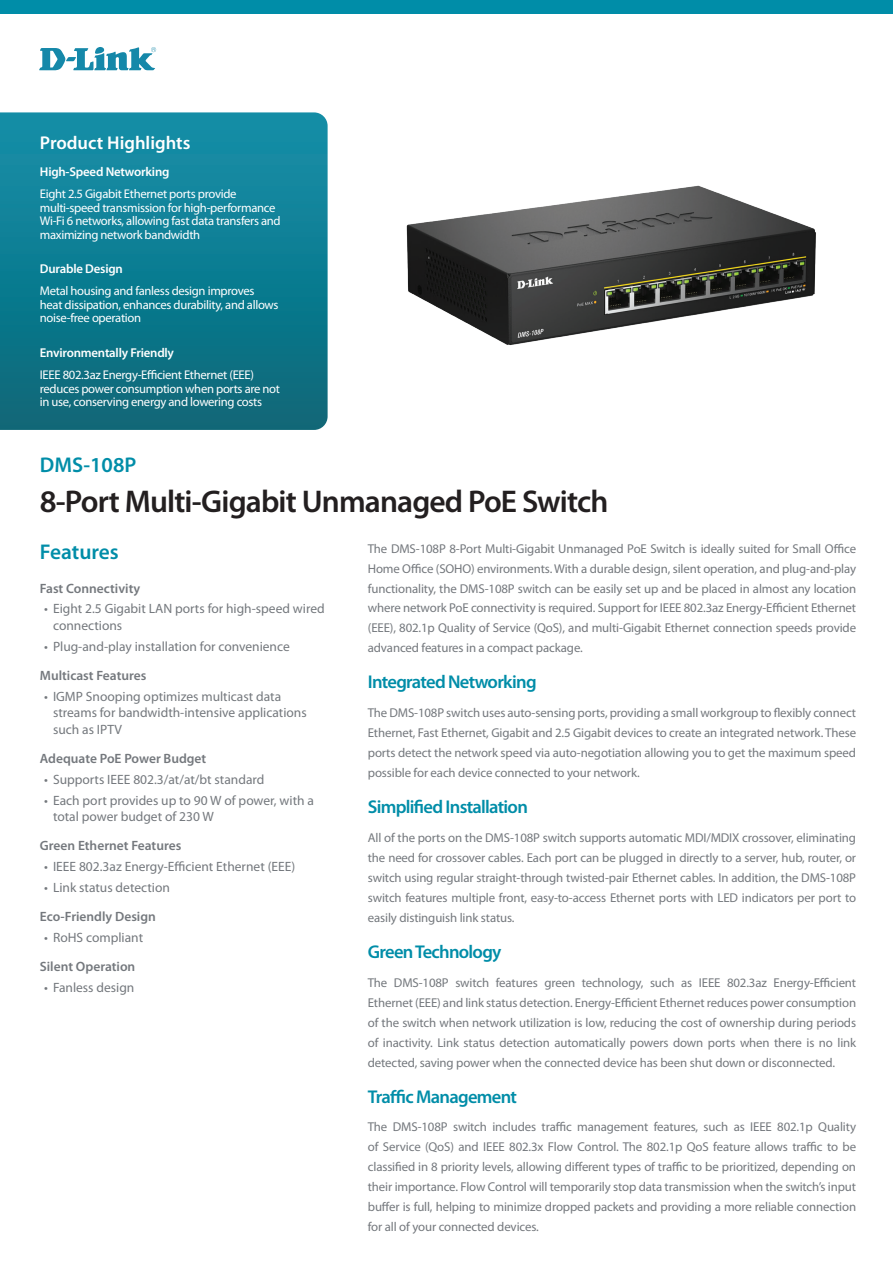
<style>
.page{position:relative;width:893px;height:1263px;background:#fff}
.page>*{position:absolute;margin:0;border:0;box-sizing:border-box;transform-origin:0 0}
.t1{font:600 31.5px "Myriad Pro";letter-spacing:-.025em;color:#231f20}
.t2{font:600 21.3px "Myriad Pro";color:#008da8}
.t3{font:600 18.6px "Myriad Pro";letter-spacing:-.04em;color:#008da8}
.t4{font:600 18.6px "Myriad Pro";color:#fff}
.t5{font:13.5px/16.5px "Myriad Pro";color:#74787d}
.t6{font:600 13.5px "Myriad Pro";color:#74787d}
.t7{font:12.9px/20px "Myriad Pro";letter-spacing:-.01em;color:#74787d;text-align:justify}
.t8{font:600 12.9px "Myriad Pro";letter-spacing:-.015em;color:#fff}
.t9{font:12.6px/13.5px "Myriad Pro";letter-spacing:-.025em;color:#fff}
</style>
<div class="page">
<div style="left:0;top:0;width:893px;height:14px;background:#008da8"></div>
<svg style="left:0;top:112px;width:328px;height:318px;background:#0f7c91"></svg>
<svg style="left:39px;top:47px;width:117px;height:23px"></svg>
<img style="left:406px;top:185px;width:410px;height:160px">
<h3 class="t4" style="left:40px;top:131px;width:152px">Product Highlights</h3>
<p class="t8" style="left:40px;top:163px;width:131px">High-Speed Networking</p>
<p class="t9" style="left:40px;top:187px;width:242px">Eight 2.5 Gigabit Ethernet ports provide multi-speed transmission for high-performance Wi-Fi 6 networks, allowing fast data transfers and maximizing network bandwidth</p>
<p class="t8" style="left:40px;top:260px;width:84px">Durable Design</p>
<p class="t9" style="left:40px;top:284px;width:240px">Metal housing and fanless design improves heat dissipation, enhances durability, and allows noise-free operation</p>
<p class="t8" style="left:40px;top:344px;width:136px">Environmentally Friendly</p>
<p class="t9" style="left:40px;top:368px;width:242px">IEEE 802.3az Energy-Efficient Ethernet (EEE) reduces power consumption when ports are not in use, conserving energy and lowering costs</p>
<h2 class="t2" style="left:40px;top:452px;width:98px">DMS-108P</h2>
<h1 class="t1" style="left:40px;top:481px;width:570px">8-Port Multi-Gigabit Unmanaged PoE Switch</h1>
<h2 class="t2" style="left:40px;top:538px;width:81px">Features</h2>
<p class="t6" style="left:40px;top:580px;width:102px">Fast Connectivity</p>
<p class="t5" style="left:53px;top:600px;width:273px;text-indent:-9px">• Eight 2.5 Gigabit LAN ports for high-speed wired connections</p>
<p class="t5" style="left:44px;top:638px;width:247px">• Plug-and-play installation for convenience</p>
<p class="t6" style="left:40px;top:667px;width:108px">Multicast Features</p>
<p class="t5" style="left:53px;top:688px;width:255px;text-indent:-9px">• IGMP Snooping optimizes multicast data streams for bandwidth-intensive applications such as IPTV</p>
<p class="t6" style="left:40px;top:750px;width:168px">Adequate PoE Power Budget</p>
<p class="t5" style="left:44px;top:771px;width:222px">• Supports IEEE 802.3/at/at/bt standard</p>
<p class="t5" style="left:53px;top:791px;width:262px;text-indent:-9px">• Each port provides up to 90 W of power, with a total power budget of 230 W</p>
<p class="t6" style="left:40px;top:837px;width:143px">Green Ethernet Features</p>
<p class="t5" style="left:44px;top:858px;width:253px">• IEEE 802.3az Energy-Efficient Ethernet (EEE)</p>
<p class="t5" style="left:44px;top:879px;width:127px">• Link status detection</p>
<p class="t6" style="left:40px;top:908px;width:117px">Eco-Friendly Design</p>
<p class="t5" style="left:44px;top:929px;width:101px">• RoHS compliant</p>
<p class="t6" style="left:40px;top:958px;width:97px">Silent Operation</p>
<p class="t5" style="left:44px;top:979px;width:92px">• Fanless design</p>
<p class="t7" style="left:368px;top:538px;width:490px">The DMS-108P 8-Port Multi-Gigabit Unmanaged PoE Switch is ideally suited for Small Office Home Office (SOHO) environments. With a durable design, silent operation, and plug-and-play functionality, the DMS-108P switch can be easily set up and be placed in almost any location where network PoE connectivity is required. Support for IEEE 802.3az Energy-Efficient Ethernet (EEE), 802.1p Quality of Service (QoS), and multi-Gigabit Ethernet connection speeds provide advanced features in a compact package.</p>
<h3 class="t3" style="left:368px;top:670px;width:170px">Integrated Networking</h3>
<p class="t7" style="left:368px;top:703px;width:490px">The DMS-108P switch uses auto-sensing ports, providing a small workgroup to flexibly connect Ethernet, Fast Ethernet, Gigabit and 2.5 Gigabit devices to create an integrated network. These ports detect the network speed via auto-negotiation allowing you to get the maximum speed possible for each device connected to your network.</p>
<h3 class="t3" style="left:368px;top:795px;width:162px">Simplified Installation</h3>
<p class="t7" style="left:368px;top:827px;width:490px">All of the ports on the DMS-108P switch supports automatic MDI/MDIX crossover, eliminating the need for crossover cables. Each port can be plugged in directly to a server, hub, router, or switch using regular straight-through twisted-pair Ethernet cables. In addition, the DMS-108P switch features multiple front, easy-to-access Ethernet ports with LED indicators per port to easily distinguish link status.</p>
<h3 class="t3" style="left:368px;top:940px;width:135px">Green Technology</h3>
<p class="t7" style="left:368px;top:972px;width:490px">The DMS-108P switch features green technology, such as IEEE 802.3az Energy-Efficient Ethernet (EEE) and link status detection. Energy-Efficient Ethernet reduces power consumption of the switch when network utilization is low, reducing the cost of ownership during periods of inactivity. Link status detection automatically powers down ports when there is no link detected, saving power when the connected device has been shut down or disconnected.</p>
<h3 class="t3" style="left:368px;top:1084px;width:151px">Traffic Management</h3>
<p class="t7" style="left:368px;top:1117px;width:490px">The DMS-108P switch includes traffic management features, such as IEEE 802.1p Quality of Service (QoS) and IEEE 802.3x Flow Control. The 802.1p QoS feature allows traffic to be classified in 8 priority levels, allowing different types of traffic to be prioritized, depending on their importance. Flow Control will temporarily stop data transmission when the switch’s input buffer is full, helping to minimize dropped packets and providing a more reliable connection for all of your connected devices.</p>
</div>
